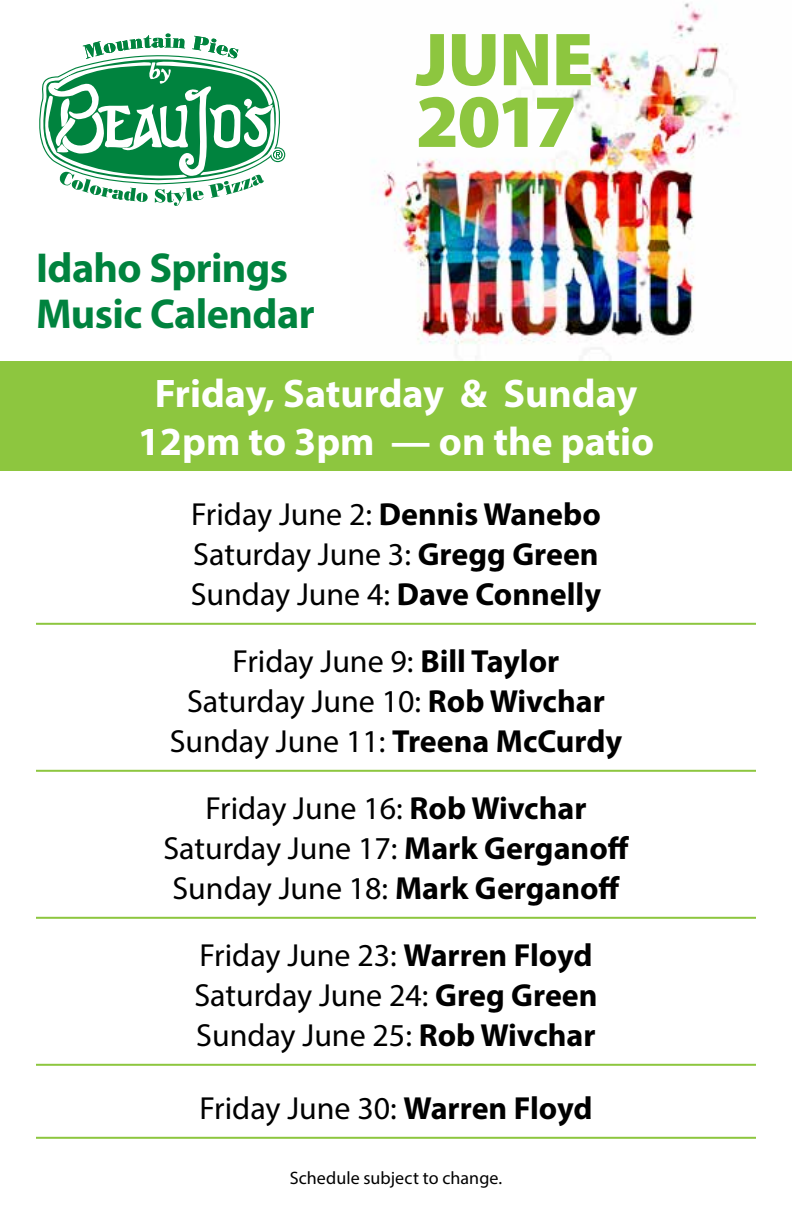
<style>
.page{position:relative;width:792px;height:1224px;background:#fff}
.page>*{position:absolute;margin:0;border:0;box-sizing:border-box;transform-origin:0 0}
.t1{font:900 75.8px/61.8px "Myriad Pro";letter-spacing:-.02em;color:#8dc63f}
.t2{font:700 42px/46px "Myriad Pro";letter-spacing:-.015em;color:#00833e}
.t3{font:700 40px/48px "Myriad Pro";color:#fff;text-align:center}
.t4{font:32px/40px "Myriad Pro";color:#000;text-align:center}
.t5{font:18px "Myriad Pro";color:#000}
.s1{font-weight:700}
</style>
<div class="page">
<img style="left:372px;top:3px;width:368px;height:352px">
<div style="left:0;top:361px;width:792px;height:110px;background:#8dc63f"></div>
<svg style="left:39px;top:34px;width:246px;height:172px"></svg>
<hr style="left:36px;top:623px;width:720px;height:2px;background:#8dc63f">
<hr style="left:36px;top:770px;width:720px;height:2px;background:#8dc63f">
<hr style="left:36px;top:917px;width:720px;height:2px;background:#8dc63f">
<hr style="left:36px;top:1064px;width:720px;height:2px;background:#8dc63f">
<hr style="left:36px;top:1137px;width:720px;height:2px;background:#8dc63f">
<h2 class="t2" style="left:36px;top:243px;width:280px">Idaho Springs<br>Music Calendar</h2>
<h1 class="t1" style="left:416px;top:26px;width:179px">JUNE<br>2017</h1>
<p class="t3" style="left:138px;top:368px;width:518px">Friday, Saturday &amp; Sunday<br>12pm to 3pm — on the patio</p>
<p class="t4" style="left:191px;top:494px;width:412px;text-align:justify">Friday June 2: <span class="s1">Dennis Wanebo </span>Saturday June 3: <span class="s1">Gregg Green </span>Sunday June 4: <span class="s1">Dave Connelly</span></p>
<p class="t4" style="left:170px;top:641px;width:454px">Friday June 9: <span class="s1">Bill Taylor<br></span>Saturday June 10: <span class="s1">Rob Wivchar<br></span>Sunday June 11: <span class="s1">Treena McCurdy</span></p>
<p class="t4" style="left:163px;top:788px;width:467px">Friday June 16: <span class="s1">Rob Wivchar<br></span>Saturday June 17: <span class="s1">Mark Gerganoff<br></span>Sunday June 18: <span class="s1">Mark Gerganoff</span></p>
<p class="t4" style="left:194px;top:935px;width:405px;text-align:left">Friday June 23: <span class="s1">Warren Floyd<br></span>Saturday June 24: <span class="s1">Greg Green<br></span>Sunday June 25: <span class="s1">Rob Wivchar</span></p>
<p class="t4" style="left:199px;top:1088px;width:395px">Friday June 30: <span class="s1">Warren Floyd</span></p>
<p class="t5" style="left:290px;top:1167px;width:214px">Schedule subject to change.</p>
</div>
